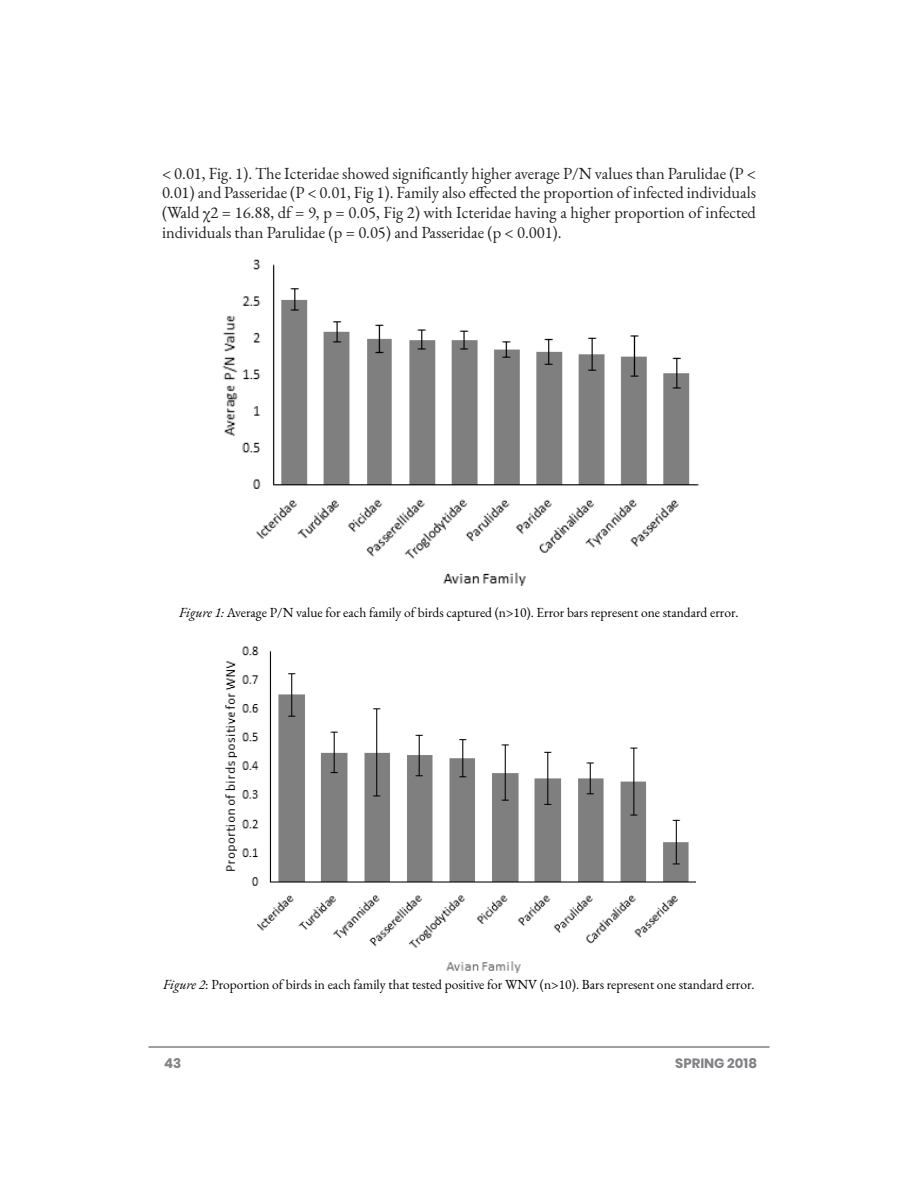
<style>
.page{position:relative;width:918px;height:1188px;background:#fff}
.page>*{position:absolute;margin:0;border:0;box-sizing:border-box;transform-origin:0 0}
.Paragraph_Text{font:16.5px/19.8px "EB Garamond";color:#231f20;text-align:justify}
.t1{font:13.5px "EB Garamond";color:#000}
.t2{font:700 13.5px "Poppins";color:#808285}
.s1{font-style:italic}
</style>
<div class="page">
<hr style="left:148px;top:1046px;width:622px;height:2px;background:#808285">
<img style="left:222px;top:259px;width:477px;height:327px">
<img style="left:225px;top:646px;width:471px;height:327px">
<p class="Paragraph_Text" style="left:162px;top:163px;width:596px">&lt; 0.01, Fig. 1). The Icteridae showed significantly higher average P/N values than Parulidae (P &lt; 0.01) and Passeridae (P &lt; 0.01, Fig 1). Family also effected the proportion of infected individuals (Wald χ2 = 16.88, df = 9, p = 0.05, Fig 2) with Icteridae having a higher proportion of infected individuals than Parulidae (p = 0.05) and Passeridae (p &lt; 0.001).</p>
<p class="t1" style="left:179px;top:604px;width:561px"><span class="s1">Figure 1:</span> Average P/N value for each family of birds captured (n&gt;10). Error bars represent one standard error.</p>
<p class="t1" style="left:163px;top:976px;width:593px"><span class="s1">Figure 2</span>: Proportion of birds in each family that tested positive for WNV (n&gt;10). Bars represent one standard error.</p>
<p class="t2" style="left:164px;top:1055px;width:19px">43</p>
<p class="t2" style="left:675px;top:1055px;width:83px">SPRING 2018</p>
</div>
